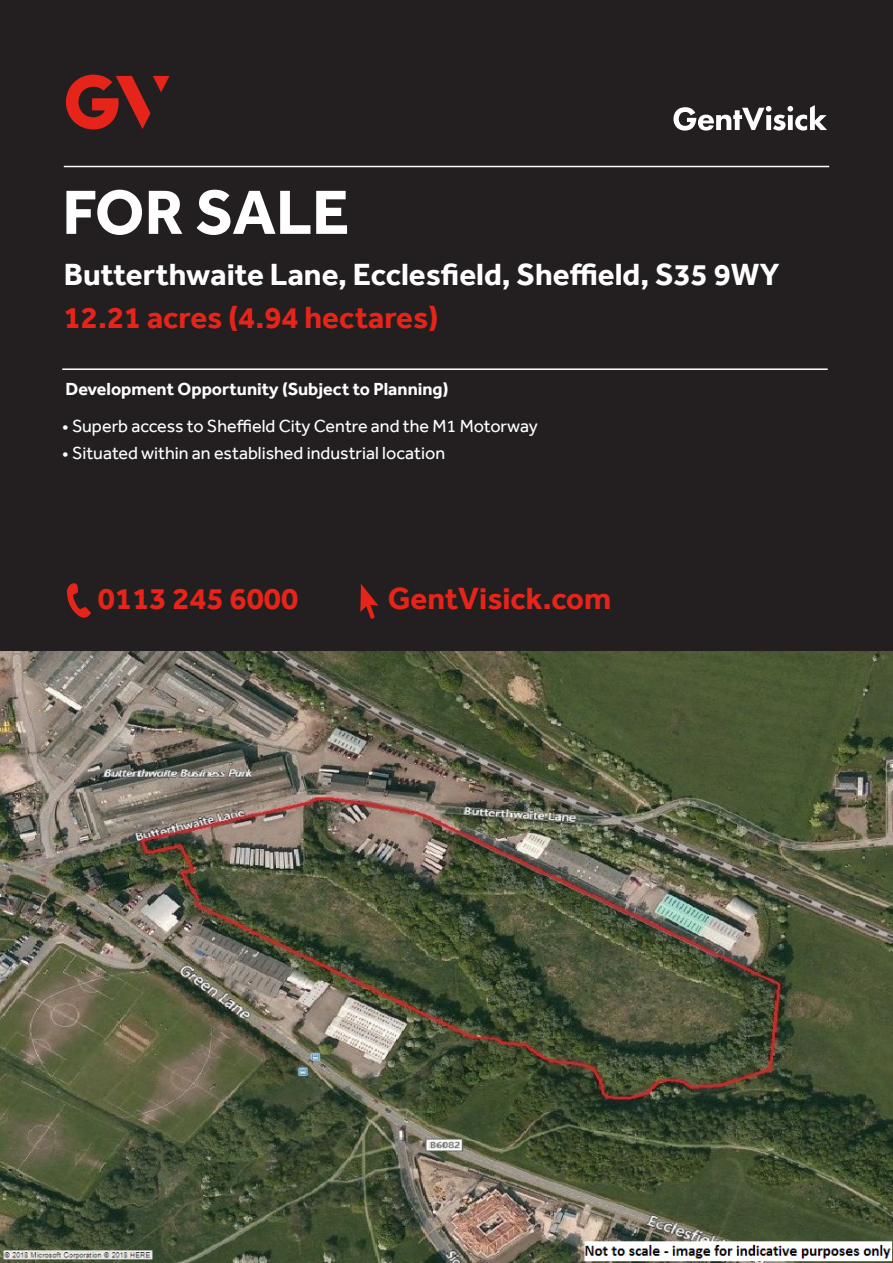
<style>
.page{position:relative;width:893px;height:1263px;background:#fff}
.page>*{position:absolute;margin:0;border:0;box-sizing:border-box;transform-origin:0 0}
.t1{font:700 64.5px "Effra";color:#fff}
.t2{font:700 31.5px "Effra";color:#e72419}
.t3{font:700 31.5px "Effra";color:#fff}
.t4{font:18px "Effra";color:#fff}
.t5{font:700 18px "Effra";color:#fff}
</style>
<div class="page">
<div style="left:0;top:0;width:893px;height:652px;background:#231f20"></div>
<hr style="left:64px;top:166px;width:765px;height:1px;background:#fff">
<hr style="left:62px;top:368px;width:766px;height:2px;background:#fff">
<svg style="left:67px;top:583px;width:24px;height:35px"></svg>
<svg style="left:360px;top:584px;width:19px;height:35px"></svg>
<svg style="left:66px;top:75px;width:103px;height:54px"></svg>
<svg style="left:673px;top:105px;width:154px;height:26px"></svg>
<img style="left:0;top:652px;width:893px;height:611px">
<p class="t1" style="left:62px;top:174px;width:289px">FOR SALE</p>
<p class="t3" style="left:64px;top:256px;width:717px">Butterthwaite Lane, Ecclesfield, Sheffield, S35 9WY</p>
<p class="t2" style="left:64px;top:299px;width:376px">12.21 acres (4.94 hectares)</p>
<p class="t5" style="left:66px;top:379px;width:384px">Development Opportunity (Subject to Planning)</p>
<p class="t4" style="left:62px;top:415px;width:477px">• Superb access to Sheffield City Centre and the M1 Motorway</p>
<p class="t4" style="left:62px;top:443px;width:384px">• Situated within an established industrial location</p>
<p class="t2" style="left:98px;top:580px;width:202px">0113 245 6000</p>
<p class="t2" style="left:388px;top:580px;width:225px">GentVisick.com</p>
</div>
